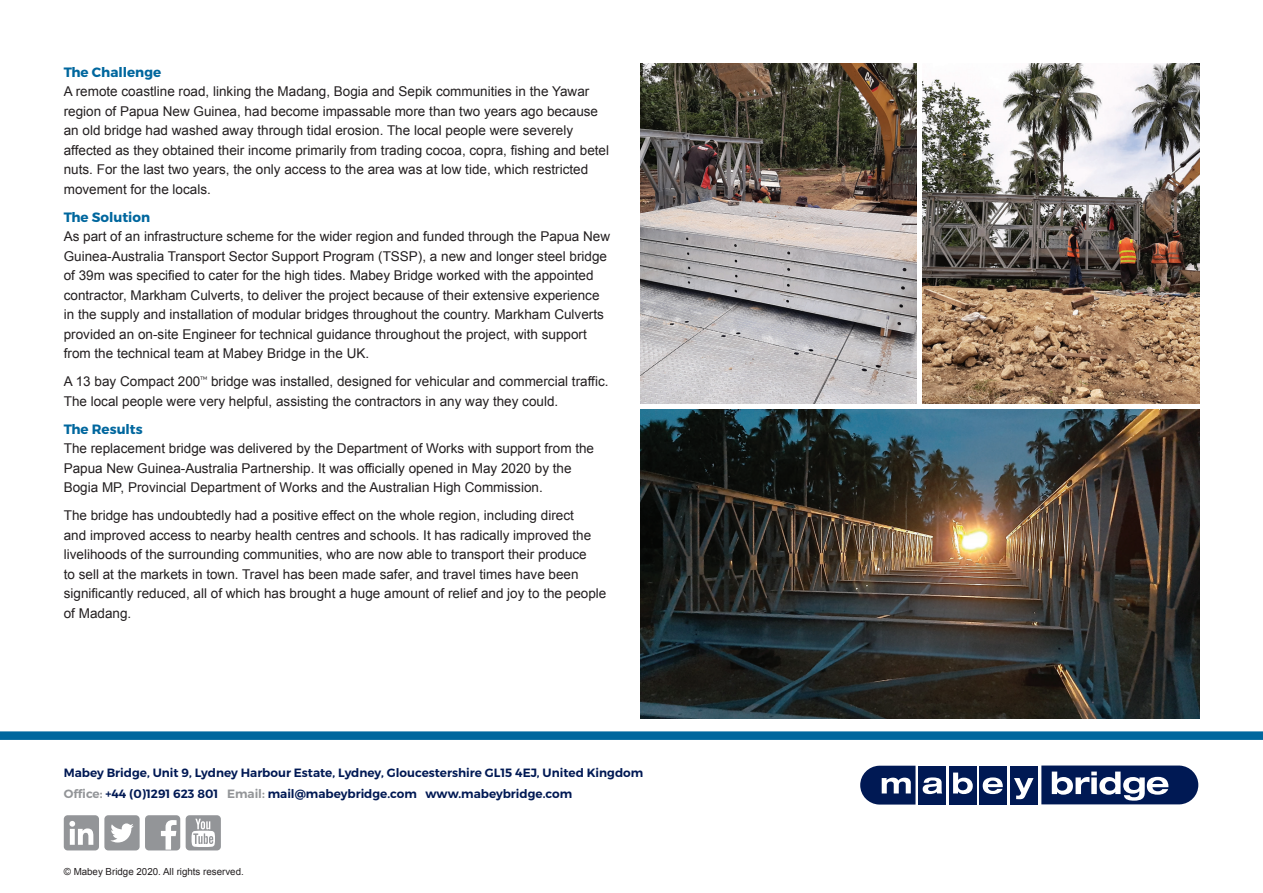
<style>
.page{position:relative;width:1263px;height:893px;background:#fff}
.page>*{position:absolute;margin:0;border:0;box-sizing:border-box;transform-origin:0 0}
.t1{font:13.5px/19.5px "Arial";color:#231f20}
.t2{font:700 13.5px "Montserrat";color:#00679e}
.t3{font:600 12px "Montserrat";color:#001954}
.t4{font:9.75px "Arial";color:#231f20}
.s1{color:#939598}
</style>
<div class="page">
<div style="left:0;top:731px;width:1263px;height:9px;background:#00679e"></div>
<img style="left:640px;top:409px;width:559px;height:310px">
<div style="left:979px;top:766px;width:27px;height:38px;background:#001954"></div>
<div style="left:1010px;top:766px;width:27px;height:38px;background:#001954"></div>
<div style="left:949px;top:766px;width:27px;height:38px;background:#001954"></div>
<div style="left:918px;top:766px;width:28px;height:38px;background:#001954"></div>
<svg style="left:860px;top:766px;width:55px;height:39px"></svg>
<svg style="left:923px;top:777px;width:20px;height:17px"></svg>
<svg style="left:953px;top:772px;width:20px;height:22px"></svg>
<svg style="left:983px;top:777px;width:20px;height:17px"></svg>
<svg style="left:1014px;top:778px;width:20px;height:21px"></svg>
<svg style="left:1041px;top:765px;width:157px;height:39px"></svg>
<svg style="left:186px;top:815px;width:35px;height:35px"></svg>
<svg style="left:64px;top:815px;width:116px;height:35px"></svg>
<img style="left:923px;top:64px;width:276px;height:340px">
<img style="left:640px;top:64px;width:276px;height:340px">
<p class="t2" style="left:64px;top:64px;width:99px">The Challenge</p>
<p class="t1" style="left:64px;top:82px;width:547px">A remote coastline road, linking the Madang, Bogia and Sepik communities in the Yawar region of Papua New Guinea, had become impassable more than two years ago because an old bridge had washed away through tidal erosion. The local people were severely affected as they obtained their income primarily from trading cocoa, copra, fishing and betel nuts. For the last two years, the only access to the area was at low tide, which restricted movement for the locals.</p>
<p class="t2" style="left:64px;top:209px;width:88px">The Solution</p>
<p class="t1" style="left:64px;top:227px;width:548px">As part of an infrastructure scheme for the wider region and funded through the Papua New Guinea-Australia Transport Sector Support Program (TSSP), a new and longer steel bridge of 39m was specified to cater for the high tides. Mabey Bridge worked with the appointed contractor, Markham Culverts, to deliver the project because of their extensive experience in the supply and installation of modular bridges throughout the country. Markham Culverts provided an on-site Engineer for technical guidance throughout the project, with support from the technical team at Mabey Bridge in the UK.</p>
<p class="t1" style="left:64px;top:372px;width:546px">A 13 bay Compact 200<sup>™</sup> bridge was installed, designed for vehicular and commercial traffic.<br>The local people were very helpful, assisting the contractors in any way they could.</p>
<p class="t2" style="left:64px;top:421px;width:80px">The Results</p>
<p class="t1" style="left:64px;top:439px;width:532px">The replacement bridge was delivered by the Department of Works with support from the<br>Papua New Guinea-Australia Partnership. It was officially opened in May 2020 by the<br>Bogia MP, Provincial Department of Works and the Australian High Commission.</p>
<p class="t1" style="left:64px;top:506px;width:544px">The bridge has undoubtedly had a positive effect on the whole region, including direct<br>and improved access to nearby health centres and schools. It has radically improved the livelihoods of the surrounding communities, who are now able to transport their produce<br>to sell at the markets in town. Travel has been made safer, and travel times have been significantly reduced, all of which has brought a huge amount of relief and joy to the people of Madang.</p>
<p class="t3" style="left:64px;top:765px;width:581px">Mabey Bridge, Unit 9, Lydney Harbour Estate, Lydney, Gloucestershire GL15 4EJ, United Kingdom</p>
<p class="t3" style="left:64px;top:786px;width:510px"><span class="s1">Office:</span> +44 (0)1291 623 801 <span class="s1">Email:</span> mail@mabeybridge.com www.mabeybridge.com</p>
<p class="t4" style="left:64px;top:866px;width:182px">© Mabey Bridge 2020. All rights reserved.</p>
</div>
